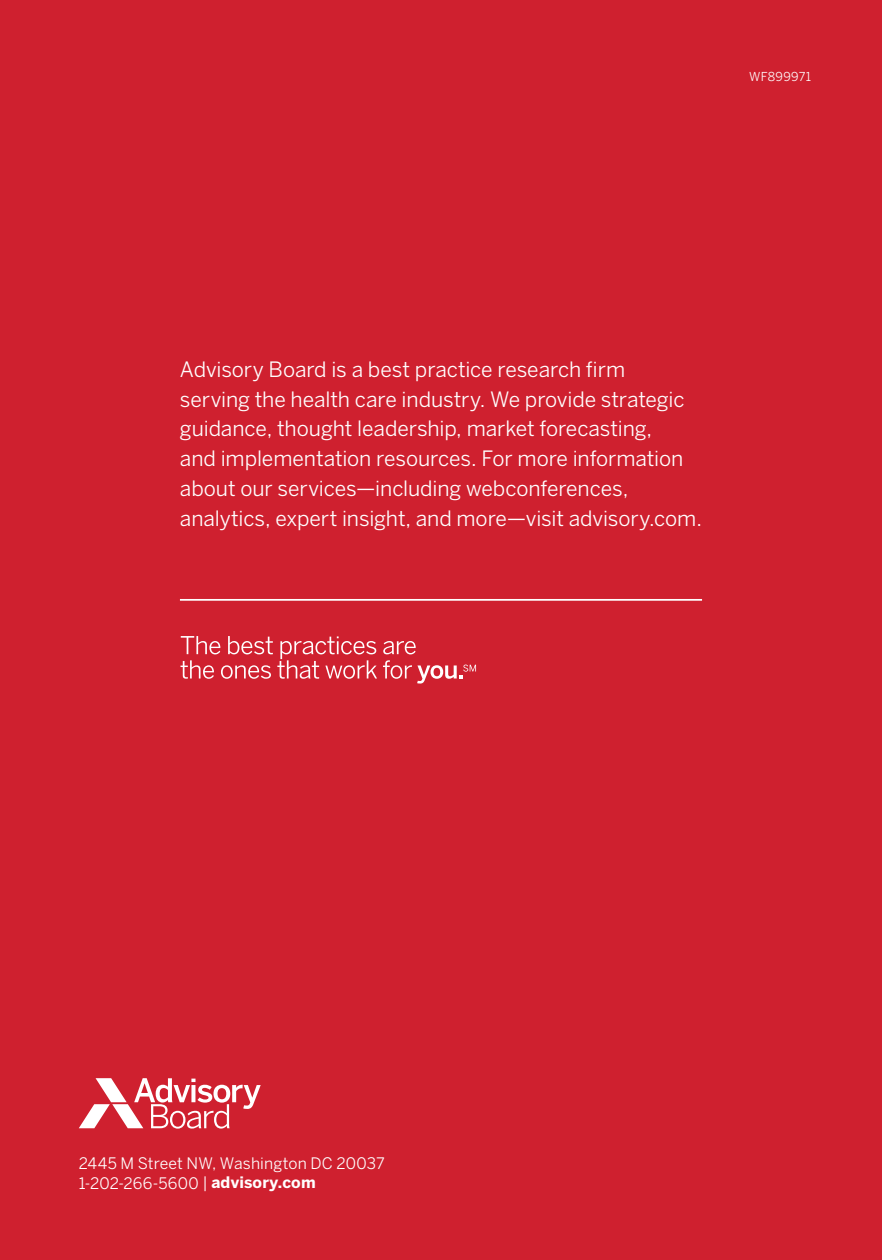
<style>
.page{position:relative;width:882px;height:1260px;background:#cf202f}
.page>*{position:absolute;margin:0;border:0;box-sizing:border-box;transform-origin:0 0}
.t1{font:21px/29.8px "Benton Sans";letter-spacing:-.005em;color:#fff}
.t2{font:15.75px/20.5px "Benton Sans";letter-spacing:.005em;color:#fff}
.t3{font:12.25px "Benton Sans";letter-spacing:.025em;color:#fff}
.s1{font-weight:700}
</style>
<div class="page">
<svg style="left:79px;top:1078px;width:182px;height:51px"></svg>
<hr style="left:180px;top:599px;width:522px;height:2px;background:#fff">
<svg style="left:383px;top:641px;width:33px;height:13px"></svg>
<svg style="left:181px;top:636px;width:196px;height:43px"></svg>
<svg style="left:383px;top:660px;width:93px;height:24px"></svg>
<p class="t3" style="left:749px;top:69px;width:63px">WF899971</p>
<p class="t1" style="left:180px;top:354px;width:524px">Advisory Board is a best practice research firm<br>serving the health care industry. We provide strategic guidance, thought leadership, market forecasting,<br>and implementation resources. For more information about our services—including webconferences, analytics, expert insight, and more—visit advisory.com.</p>
<p class="t2" style="left:79px;top:1153px;width:308px">2445 M Street NW, Washington DC 20037<br>1-202-266-5600 | <span class="s1">advisory.com</span></p>
</div>
